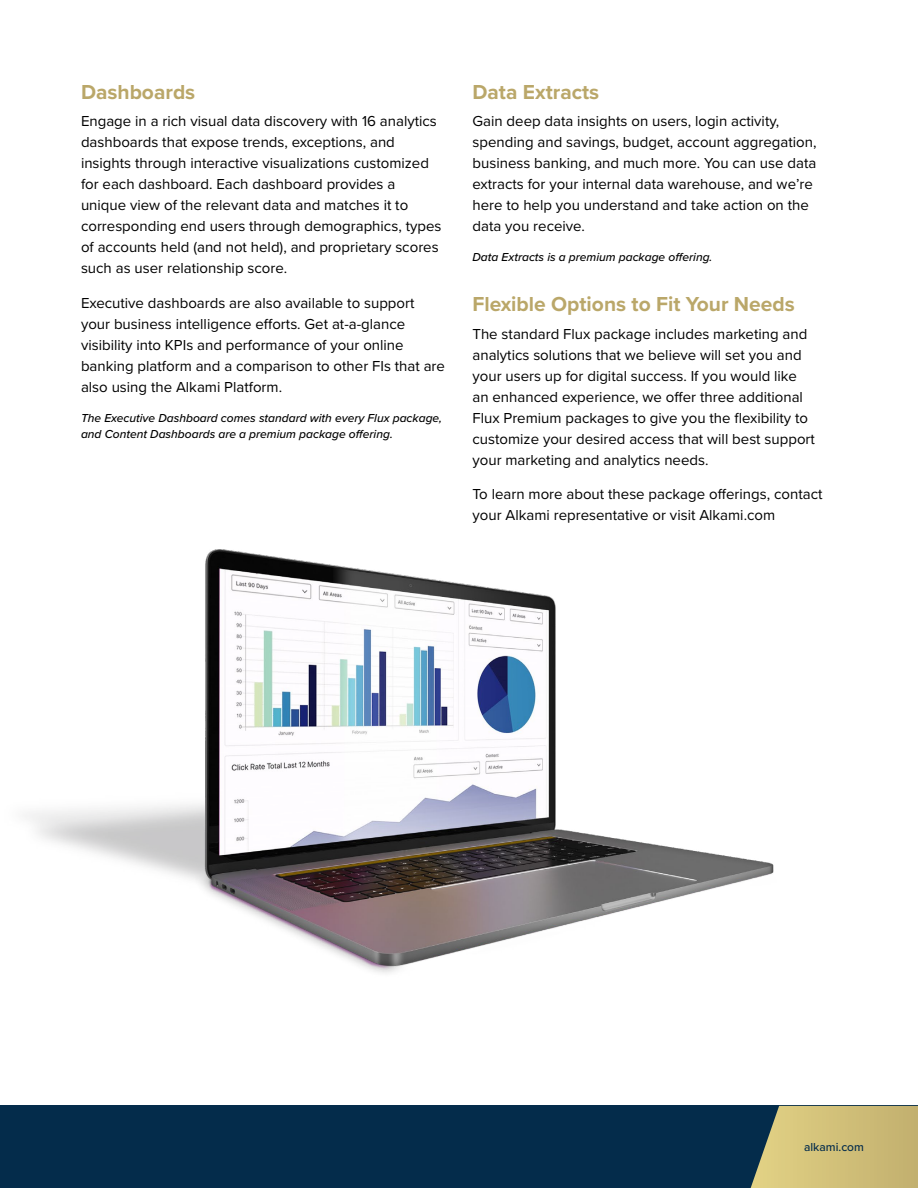
<style>
.page{position:relative;width:918px;height:1188px;background:#fff}
.page>*{position:absolute;margin:0;border:0;box-sizing:border-box;transform-origin:0 0}
.t1{font:700 21px "Proxima Nova";color:#baa769}
.t2{font:15px/21px "Proxima Nova";color:#000}
.t3{font:italic 500 12px/16.5px "Proxima Nova";color:#000}
.t4{font:500 12px "Proxima Nova";color:#042c4b}
</style>
<div class="page">
<div style="left:0;top:1106px;width:917px;height:82px;background:#042c4b"></div>
<svg style="left:751px;top:1106px;width:167px;height:82px;background:#bfb374"></svg>
<img style="left:25px;top:550px;width:749px;height:423px">
<h1 class="t1" style="left:81px;top:76px;width:116px">Dashboards</h1>
<p class="t2" style="left:81px;top:110px;width:362px">Engage in a rich visual data discovery with 16 analytics dashboards that expose trends, exceptions, and insights through interactive visualizations customized for each dashboard. Each dashboard provides a unique view of the relevant data and matches it to corresponding end users through demographics, types of accounts held (and not held), and proprietary scores such as user relationship score.</p>
<p class="t2" style="left:81px;top:292px;width:366px">Executive dashboards are also available to support your business intelligence efforts. Get at-a-glance visibility into KPIs and performance of your online banking platform and a comparison to other FIs that are also using the Alkami Platform.</p>
<p class="t3" style="left:81px;top:409px;width:363px">The Executive Dashboard comes standard with every Flux package, and Content Dashboards are a premium package offering.</p>
<h1 class="t1" style="left:472px;top:76px;width:128px">Data Extracts</h1>
<p class="t2" style="left:472px;top:110px;width:346px">Gain deep data insights on users, login activity, spending and savings, budget, account aggregation, business banking, and much more. You can use data extracts for your internal data warehouse, and we’re here to help you understand and take action on the data you receive.</p>
<p class="t3" style="left:472px;top:249px;width:241px">Data Extracts is a premium package offering.</p>
<h1 class="t1" style="left:472px;top:288px;width:324px">Flexible Options to Fit Your Needs</h1>
<p class="t2" style="left:472px;top:323px;width:344px">The standard Flux package includes marketing and analytics solutions that we believe will set you and your users up for digital success. If you would like an enhanced experience, we offer three additional Flux Premium packages to give you the flexibility to customize your desired access that will best support your marketing and analytics needs.</p>
<p class="t2" style="left:472px;top:483px;width:352px">To learn more about these package offerings, contact your Alkami representative or visit Alkami.com</p>
<p class="t4" style="left:804px;top:1138px;width:61px">alkami.com</p>
</div>
